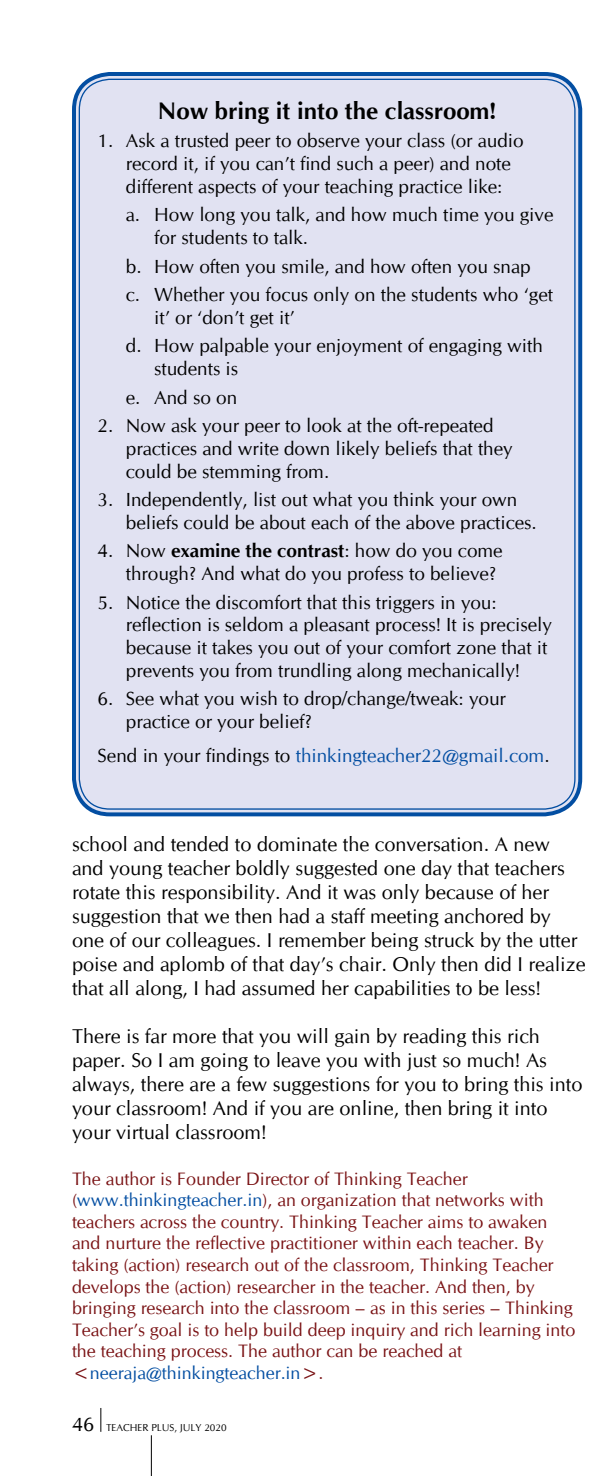
<style>
.page{position:relative;width:612px;height:1476px;background:#fff}
.page>*{position:absolute;margin:0;border:0;box-sizing:border-box;transform-origin:0 0}
.t1{font:700 24px "CG Omega";color:#000}
.t2{font:20px/24px "CG Omega";color:#000}
.t3{font:19px/22.8px "CG Omega";color:#000}
.t4{font:19px "CG Omega";color:#034ea2}
.t5{font:18px/21.6px "CG Omega";color:#7a1315}
.t6{font:10px "CG Omega";color:#000}
.s1{font-weight:700}
.s2{color:#000}
.s3{color:#034ea2}
.s4{font-size:20px}
</style>
<div class="page">
<div style="left:76px;top:76px;width:502px;height:736px;background:#e1e2f2;border-radius:34px"></div>
<div style="left:72px;top:72px;width:510px;height:744px;border:4px solid #034ea2;border-radius:36px"></div>
<hr style="left:151px;top:1435px;width:1px;height:41px;background:#000">
<svg style="left:100px;top:1408px;width:1px;height:24px"></svg>
<p class="t1" style="left:158px;top:95px;width:340px">Now bring it into the classroom!</p>
<p class="t3" style="left:126px;top:130px;width:399px;text-indent:-28px">1. Ask a trusted peer to observe your class (or audio record it, if you can’t find such a peer) and note different aspects of your teaching practice like:</p>
<p class="t3" style="left:154px;top:204px;width:401px;text-indent:-28px">a. How long you talk, and how much time you give for students to talk.</p>
<p class="t3" style="left:126px;top:252px;width:429px;line-height:28.4px">b. How often you smile, and how often you snap<br>c. Whether you focus only on the students who ‘get</p>
<p class="t3" style="left:126px;top:303px;width:419px;line-height:28.4px;text-indent:28px">it’ or ‘don’t get it’<br>d. How palpable your enjoyment of engaging with</p>
<p class="t3" style="left:126px;top:355px;width:114px;line-height:28.4px;text-align:right">students is<br>e. And so on</p>
<p class="t3" style="left:126px;top:414px;width:388px;text-indent:-28px">2. Now ask your peer to look at the oft-repeated practices and write down likely beliefs that they could be stemming from.</p>
<p class="t3" style="left:126px;top:488px;width:413px;text-indent:-28px">3. Independently, list out what you think your own beliefs could be about each of the above practices.</p>
<p class="t3" style="left:126px;top:540px;width:378px;text-indent:-28px">4. Now <span class="s1">examine the contrast</span>: how do you come through? And what do you profess to believe?</p>
<p class="t3" style="left:126px;top:591px;width:428px;text-indent:-28px">5. Notice the discomfort that this triggers in you: reflection is seldom a pleasant process! It is precisely because it takes you out of your comfort zone that it prevents you from trundling along mechanically!</p>
<p class="t3" style="left:126px;top:688px;width:382px;text-indent:-28px">6. See what you wish to drop/change/tweak: your practice or your belief?</p>
<p class="t4" style="left:98px;top:745px;width:454px"><span class="s2">Send in your findings to</span> thinkingteacher22@gmail.com<span class="s2">.</span></p>
<p class="t2" style="left:72px;top:832px;width:515px">school and tended to dominate the conversation. A new and young teacher boldly suggested one day that teachers rotate this responsibility. And it was only because of her suggestion that we then had a staff meeting anchored by one of our colleagues. I remember being struck by the utter poise and aplomb of that day’s chair. Only then did I realize that all along, I had assumed her capabilities to be less!</p>
<p class="t2" style="left:72px;top:1024px;width:512px">There is far more that you will gain by reading this rich paper. So I am going to leave you with just so much! As always, there are a few suggestions for you to bring this into your classroom! And if you are online, then bring it into your virtual classroom!</p>
<p class="t5" style="left:72px;top:1168px;width:505px">The author is Founder Director of Thinking Teacher (<span class="s3">www.thinkingteacher.in</span>), an organization that networks with teachers across the country. Thinking Teacher aims to awaken and nurture the reflective practitioner within each teacher. By taking (action) research out of the classroom, Thinking Teacher develops the (action) researcher in the teacher. And then, by bringing research into the classroom – as in this series – Thinking Teacher’s goal is to help build deep inquiry and rich learning into the teaching process. The author can be reached at &lt;<span class="s3">neeraja@thinkingteacher.in</span>&gt;.</p>
<p class="t6" style="left:72px;top:1422px;width:156px"><span class="s4">46</span> TEACHER PLUS, JULY 2020</p>
</div>
